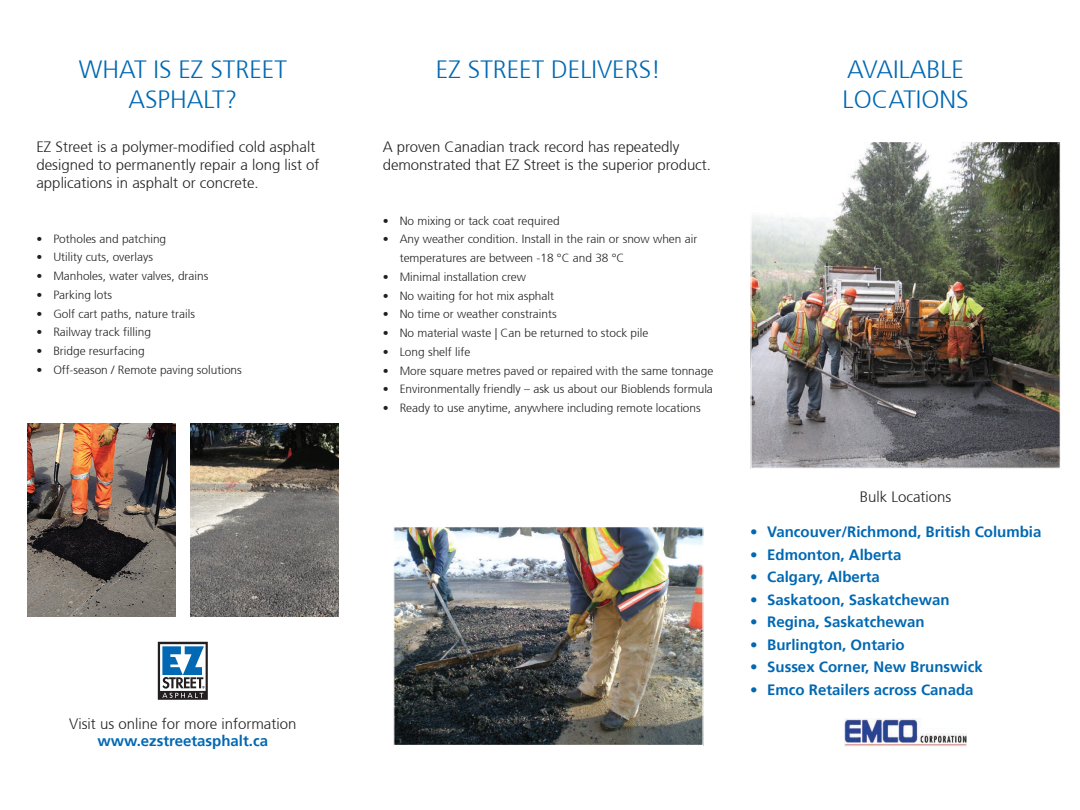
<style>
.page{position:relative;width:1080px;height:810px;background:#fff}
.page>*{position:absolute;margin:0;border:0;box-sizing:border-box;transform-origin:0 0}
.t1{font:300 25px/30px "Frutiger 45";color:#0168b3;text-align:center}
.t2{font:300 15px/18px "Frutiger 45";color:#231f20}
.t3{font:700 15px "Frutiger 65";color:#0168b3}
.t4{font:300 11.88px/18.8px "Frutiger 45";color:#231f20}
</style>
<div class="page">
<img style="left:27px;top:424px;width:148px;height:192px">
<img style="left:191px;top:424px;width:147px;height:192px">
<img style="left:395px;top:528px;width:307px;height:216px">
<div style="left:393px;top:526px;width:311px;height:220px;border:1px solid #fff"></div>
<img style="left:752px;top:143px;width:307px;height:324px">
<div style="left:750px;top:141px;width:311px;height:328px;border:1px solid #fff"></div>
<img style="left:844px;top:719px;width:123px;height:27px">
<svg style="left:158px;top:642px;width:50px;height:58px"></svg>
<p class="t1" style="left:79px;top:55px;width:210px">WHAT IS EZ STREET<br>ASPHALT?</p>
<p class="t2" style="left:36px;top:138px;width:285px">EZ Street is a polymer-modified cold asphalt designed to permanently repair a long list of applications in asphalt or concrete.</p>
<p class="t4" style="left:36px;top:229px;width:131px">• Potholes and patching</p>
<p class="t4" style="left:36px;top:248px;width:118px">• Utility cuts, overlays</p>
<p class="t4" style="left:36px;top:267px;width:173px">• Manholes, water valves, drains</p>
<p class="t4" style="left:36px;top:285px;width:77px">• Parking lots</p>
<p class="t4" style="left:36px;top:304px;width:160px">• Golf cart paths, nature trails</p>
<p class="t4" style="left:36px;top:323px;width:116px">• Railway track filling</p>
<p class="t4" style="left:36px;top:342px;width:110px">• Bridge resurfacing</p>
<p class="t4" style="left:36px;top:360px;width:207px">• Off-season / Remote paving solutions</p>
<p class="t2" style="left:69px;top:715px;width:229px">Visit us online for more information</p>
<p class="t3" style="left:98px;top:732px;width:172px">www.ezstreetasphalt.ca</p>
<p class="t1" style="left:436px;top:55px;width:227px">EZ STREET DELIVERS!</p>
<p class="t1" style="left:843px;top:55px;width:128px;text-align:left">AVAILABLE<br>LOCATIONS</p>
<p class="t2" style="left:383px;top:138px;width:330px">A proven Canadian track record has repeatedly demonstrated that EZ Street is the superior product.</p>
<p class="t4" style="left:383px;top:211px;width:178px">• No mixing or tack coat required</p>
<p class="t4" style="left:400px;top:230px;width:299px;text-indent:-17px">• Any weather condition. Install in the rain or snow when air temperatures are between -18 °C and 38 °C</p>
<p class="t4" style="left:383px;top:267px;width:145px">• Minimal installation crew</p>
<p class="t4" style="left:383px;top:286px;width:173px">• No waiting for hot mix asphalt</p>
<p class="t4" style="left:383px;top:305px;width:175px">• No time or weather constraints</p>
<p class="t4" style="left:383px;top:324px;width:267px">• No material waste | Can be returned to stock pile</p>
<p class="t4" style="left:383px;top:342px;width:89px">• Long shelf life</p>
<p class="t4" style="left:383px;top:361px;width:332px">• More square metres paved or repaired with the same tonnage</p>
<p class="t4" style="left:383px;top:380px;width:332px">• Environmentally friendly – ask us about our Bioblends formula</p>
<p class="t4" style="left:383px;top:399px;width:319px">• Ready to use anytime, anywhere including remote locations</p>
<p class="t2" style="left:860px;top:488px;width:93px">Bulk Locations</p>
<p class="t3" style="left:750px;top:523px;width:293px">• Vancouver/Richmond, British Columbia</p>
<p class="t3" style="left:750px;top:546px;width:153px">• Edmonton, Alberta</p>
<p class="t3" style="left:750px;top:568px;width:131px">• Calgary, Alberta</p>
<p class="t3" style="left:750px;top:591px;width:201px">• Saskatoon, Saskatchewan</p>
<p class="t3" style="left:750px;top:613px;width:176px">• Regina, Saskatchewan</p>
<p class="t3" style="left:750px;top:636px;width:156px">• Burlington, Ontario</p>
<p class="t3" style="left:750px;top:658px;width:234px">• Sussex Corner, New Brunswick</p>
<p class="t3" style="left:750px;top:681px;width:225px">• Emco Retailers across Canada</p>
</div>
